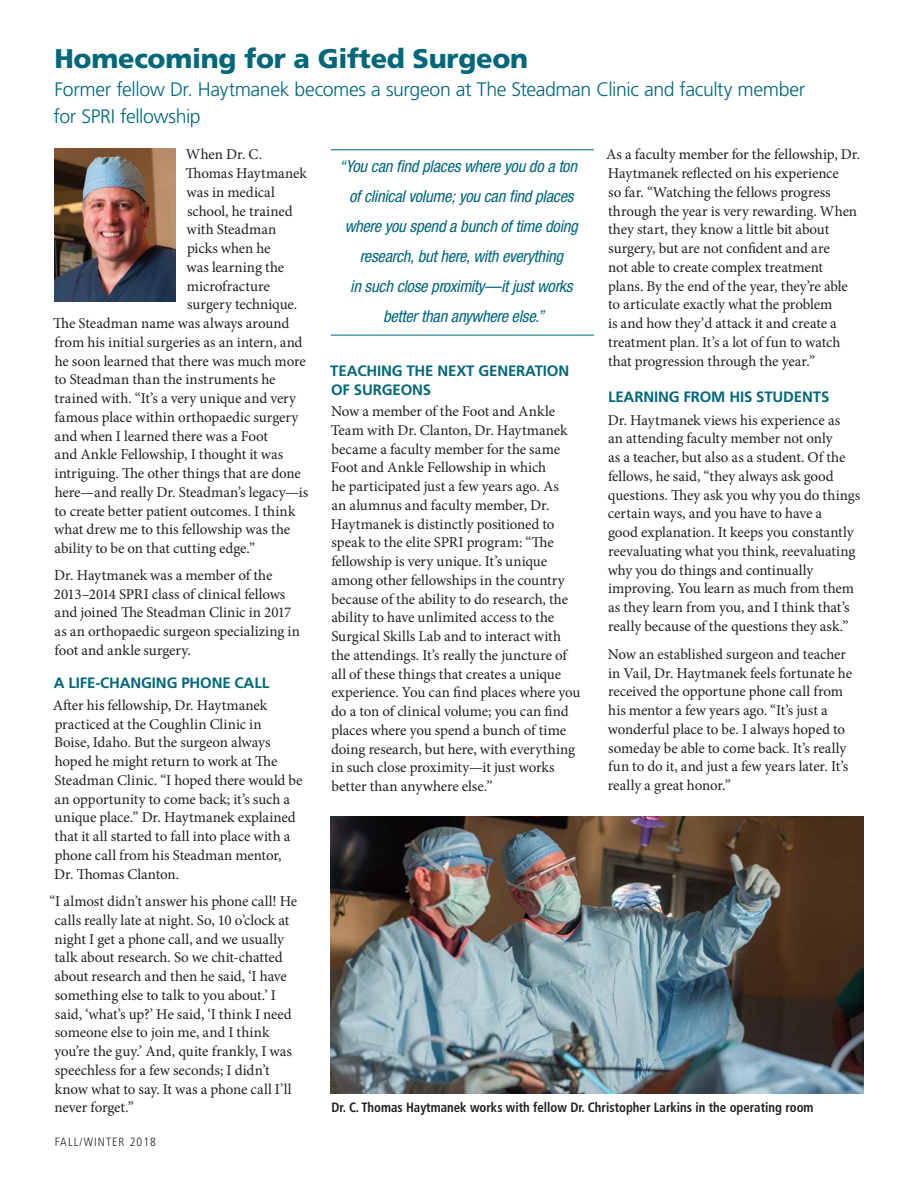
<style>
.page{position:relative;width:918px;height:1188px;background:#fff}
.page>*{position:absolute;margin:0;border:0;box-sizing:border-box;transform-origin:0 0}
.Body{font:900 27px "Frutiger";letter-spacing:-.01em;color:#00677a}
.Body-2{font:300 19.5px/27px "Frutiger";letter-spacing:-.02em;color:#00677a}
.Body-3{font:italic condensed 16.5px "Helvetica Neue";letter-spacing:-.015em;color:#00677a}
.Body-4{font:15px/18.8px "Minion Pro";letter-spacing:-.005em;color:#231f20}
.subhead{font:700 15px/18.8px "Frutiger";letter-spacing:-.01em;color:#00677a}
.t1{font:700 condensed 13.5px "Frutiger";color:#231f20;scale:.95 1}
.body_copy{font:300 condensed 12px "Frutiger";letter-spacing:.09em;color:#231f20}
</style>
<div class="page">
<img style="left:331px;top:816px;width:533px;height:278px">
<img style="left:54px;top:149px;width:122px;height:152px">
<hr style="left:331px;top:149px;width:263px;height:1px;background:#00677a">
<hr style="left:331px;top:335px;width:263px;height:1px;background:#00677a">
<p class="Body" style="left:54px;top:42px;width:475px">Homecoming for a Gifted Surgeon</p>
<p class="Body-2" style="left:54px;top:76px;width:753px">Former fellow Dr. Haytmanek becomes a surgeon at The Steadman Clinic and faculty member for SPRI fellowship</p>
<p class="Body-4" style="left:186px;top:145px;width:78px">When Dr. C.</p>
<p class="Body-4" style="left:186px;top:164px;width:123px">Thomas Haytmanek</p>
<p class="Body-4" style="left:186px;top:183px;width:90px">was in medical</p>
<p class="Body-4" style="left:187px;top:202px;width:107px">school, he trained</p>
<p class="Body-4" style="left:186px;top:220px;width:91px">with Steadman</p>
<p class="Body-4" style="left:187px;top:239px;width:85px">picks when he</p>
<p class="Body-4" style="left:186px;top:258px;width:99px">was learning the</p>
<p class="Body-4" style="left:187px;top:277px;width:85px">microfracture</p>
<p class="Body-4" style="left:187px;top:295px;width:112px">surgery technique.</p>
<p class="Body-4" style="left:53px;top:314px;width:238px">The Steadman name was always around</p>
<p class="Body-4" style="left:55px;top:333px;width:249px">from his initial surgeries as an intern, and</p>
<p class="Body-4" style="left:55px;top:352px;width:253px">he soon learned that there was much more</p>
<p class="Body-4" style="left:55px;top:370px;width:223px">to Steadman than the instruments he</p>
<p class="Body-4" style="left:55px;top:389px;width:243px">trained with. “It’s a very unique and very</p>
<p class="Body-4" style="left:55px;top:408px;width:245px">famous place within orthopaedic surgery</p>
<p class="Body-4" style="left:55px;top:427px;width:215px">and when I learned there was a Foot</p>
<p class="Body-4" style="left:55px;top:445px;width:230px">and Ankle Fellowship, I thought it was</p>
<p class="Body-4" style="left:55px;top:464px;width:248px">intriguing. The other things that are done</p>
<p class="Body-4" style="left:55px;top:483px;width:255px">here—and really Dr. Steadman’s legacy—is</p>
<p class="Body-4" style="left:55px;top:502px;width:242px">to create better patient outcomes. I think</p>
<p class="Body-4" style="left:54px;top:520px;width:237px">what drew me to this fellowship was the</p>
<p class="Body-4" style="left:55px;top:539px;width:202px">ability to be on that cutting edge.”</p>
<p class="Body-4" style="left:54px;top:566px;width:248px">Dr. Haytmanek was a member of the 2013–2014 SPRI class of clinical fellows and joined The Steadman Clinic in 2017 as an orthopaedic surgeon specializing in foot and ankle surgery.</p>
<p class="subhead" style="left:54px;top:673px;width:217px">A LIFE-CHANGING PHONE CALL</p>
<p class="Body-4" style="left:53px;top:696px;width:251px">After his fellowship, Dr. Haytmanek practiced at the Coughlin Clinic in<br>Boise, Idaho. But the surgeon always hoped he might return to work at The Steadman Clinic. “I hoped there would be an opportunity to come back; it’s such a unique place.” Dr. Haytmanek explained that it all started to fall into place with a phone call from his Steadman mentor,<br>Dr. Thomas Clanton.</p>
<p class="Body-4" style="left:54px;top:892px;width:245px;text-indent:-5px">“I almost didn’t answer his phone call! He calls really late at night. So, 10 o’clock at night I get a phone call, and we usually talk about research. So we chit-chatted about research and then he said, ‘I have something else to talk to you about.’ I said, ‘what’s up?’ He said, ‘I think I need someone else to join me, and I think you’re the guy.’ And, quite frankly, I was speechless for a few seconds; I didn’t know what to say. It was a phone call I’ll never forget.”</p>
<p class="body_copy" style="left:55px;top:1135px;width:103px">FALL/WINTER 2018</p>
<p class="Body-3" style="left:339px;top:156px;width:239px">“You can find places where you do a ton</p>
<p class="Body-3" style="left:349px;top:186px;width:226px">of clinical volume; you can find places</p>
<p class="Body-3" style="left:345px;top:216px;width:235px">where you spend a bunch of time doing</p>
<p class="Body-3" style="left:360px;top:246px;width:205px">research, but here, with everything</p>
<p class="Body-3" style="left:350px;top:276px;width:224px">in such close proximity—it just works</p>
<p class="Body-3" style="left:383px;top:306px;width:163px">better than anywhere else.”</p>
<p class="subhead" style="left:330px;top:361px;width:240px">TEACHING THE NEXT GENERATION<br>OF SURGEONS</p>
<p class="Body-4" style="left:331px;top:402px;width:251px">Now a member of the Foot and Ankle Team with Dr. Clanton, Dr. Haytmanek became a faculty member for the same Foot and Ankle Fellowship in which<br>he participated just a few years ago. As<br>an alumnus and faculty member, Dr.<br>Haytmanek is distinctly positioned to speak to the elite SPRI program: “The fellowship is very unique. It’s unique among other fellowships in the country because of the ability to do research, the ability to have unlimited access to the Surgical Skills Lab and to interact with the attendings. It’s really the juncture of all of these things that creates a unique experience. You can find places where you do a ton of clinical volume; you can find places where you spend a bunch of time doing research, but here, with everything in such close proximity—it just works better than anywhere else.”</p>
<p class="Body-4" style="left:606px;top:145px;width:256px">As a faculty member for the fellowship, Dr.<br>Haytmanek reflected on his experience<br>so far. “Watching the fellows progress through the year is very rewarding. When they start, they know a little bit about surgery, but are not confident and are<br>not able to create complex treatment plans. By the end of the year, they’re able to articulate exactly what the problem<br>is and how they’d attack it and create a treatment plan. It’s a lot of fun to watch that progression through the year.”</p>
<p class="subhead" style="left:608px;top:387px;width:223px">LEARNING FROM HIS STUDENTS</p>
<p class="Body-4" style="left:608px;top:410px;width:254px">Dr. Haytmanek views his experience as<br>an attending faculty member not only<br>as a teacher, but also as a student. Of the fellows, he said, “they always ask good questions. They ask you why you do things certain ways, and you have to have a<br>good explanation. It keeps you constantly reevaluating what you think, reevaluating why you do things and continually improving. You learn as much from them as they learn from you, and I think that’s really because of the questions they ask.”</p>
<p class="Body-4" style="left:608px;top:645px;width:246px">Now an established surgeon and teacher in Vail, Dr. Haytmanek feels fortunate he received the opportune phone call from his mentor a few years ago. “It’s just a wonderful place to be. I always hoped to someday be able to come back. It’s really fun to do it, and just a few years later. It’s really a great honor.”</p>
<p class="t1" style="left:332px;top:1099px;width:509px">Dr. C. Thomas Haytmanek works with fellow Dr. Christopher Larkins in the operating room</p>
</div>
